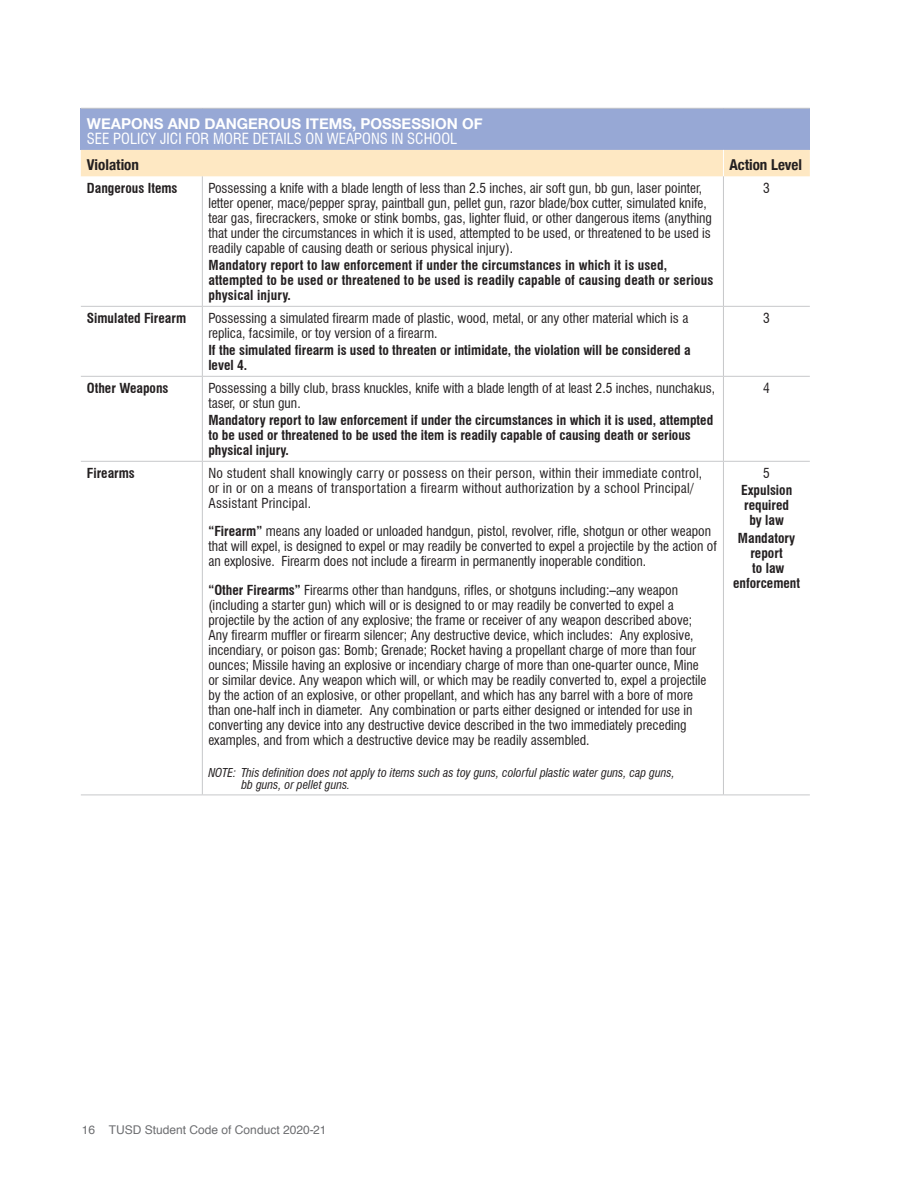
<style>
.page{position:relative;width:919px;height:1189px;background:#fff}
.page>*{position:absolute;margin:0;border:0;box-sizing:border-box;transform-origin:0 0}
.t1{font:condensed 15px "Swiss 721 BT";color:#fff}
.t2{font:700 15px "Helvetica Neue";color:#fff}
.t3{font:700 condensed 15px "Helvetica Neue";color:#231f20}
.t4{font:condensed 13.5px/15px "Swiss 721 BT";color:#231f20}
.t5{font:700 condensed 13.5px/15px "Swiss 721 BT";color:#231f20}
.t6{font:condensed 13.5px/15px "Swiss 721 BT";letter-spacing:.02em;color:#231f20}
.t7{font:italic condensed 12px/12px "Swiss 721 BT";color:#231f20}
.t8{font:12px "Helvetica";color:#6c6d70}
.s1{font-weight:700}
</style>
<div class="page">
<div style="left:81px;top:108px;width:729px;height:42px;background:#97a8d5"></div>
<div style="left:81px;top:150px;width:729px;height:26px;background:#fee8c3"></div>
<hr style="left:202px;top:176px;width:1px;height:130px;background:#c7c8ca">
<hr style="left:723px;top:176px;width:1px;height:130px;background:#c7c8ca">
<hr style="left:202px;top:307px;width:1px;height:69px;background:#c7c8ca">
<hr style="left:723px;top:307px;width:1px;height:69px;background:#c7c8ca">
<hr style="left:202px;top:377px;width:1px;height:84px;background:#c7c8ca">
<hr style="left:723px;top:377px;width:1px;height:84px;background:#c7c8ca">
<hr style="left:202px;top:462px;width:1px;height:332px;background:#c7c8ca">
<hr style="left:723px;top:462px;width:1px;height:332px;background:#c7c8ca">
<hr style="left:81px;top:306px;width:121px;height:1px;background:#c7c8ca">
<hr style="left:202px;top:306px;width:521px;height:1px;background:#c7c8ca">
<hr style="left:723px;top:306px;width:87px;height:1px;background:#c7c8ca">
<hr style="left:81px;top:376px;width:121px;height:1px;background:#c7c8ca">
<hr style="left:202px;top:376px;width:521px;height:1px;background:#c7c8ca">
<hr style="left:723px;top:376px;width:87px;height:1px;background:#c7c8ca">
<hr style="left:81px;top:461px;width:121px;height:1px;background:#c7c8ca">
<hr style="left:202px;top:461px;width:521px;height:1px;background:#c7c8ca">
<hr style="left:723px;top:461px;width:87px;height:1px;background:#c7c8ca">
<hr style="left:81px;top:794px;width:121px;height:1px;background:#c7c8ca">
<hr style="left:202px;top:794px;width:521px;height:1px;background:#c7c8ca">
<hr style="left:723px;top:794px;width:87px;height:1px;background:#c7c8ca">
<hr style="left:81px;top:108px;width:121px;height:1px;background:#c7c8ca">
<hr style="left:202px;top:108px;width:521px;height:1px;background:#c7c8ca">
<hr style="left:723px;top:108px;width:87px;height:1px;background:#c7c8ca">
<p class="t2" style="left:87px;top:112px;width:397px">WEAPONS AND DANGEROUS ITEMS, POSSESSION OF</p>
<p class="t1" style="left:87px;top:129px;width:372px">SEE POLICY JICI FOR MORE DETAILS ON WEAPONS IN SCHOOL</p>
<p class="t3" style="left:87px;top:152px;width:54px">Violation</p>
<p class="t3" style="left:729px;top:152px;width:74px">Action Level</p>
<p class="t5" style="left:87px;top:180px;width:92px">Dangerous Items</p>
<p class="t4" style="left:208px;top:180px;width:505px">Possessing a knife with a blade length of less than 2.5 inches, air soft gun, bb gun, laser pointer, letter opener, mace/pepper spray, paintball gun, pellet gun, razor blade/box cutter, simulated knife, tear gas, firecrackers, smoke or stink bombs, gas, lighter fluid, or other dangerous items (anything that under the circumstances in which it is used, attempted to be used, or threatened to be used is readily capable of causing death or serious physical injury).</p>
<p class="t5" style="left:208px;top:258px;width:506px">Mandatory report to law enforcement if under the circumstances in which it is used, attempted to be used or threatened to be used is readily capable of causing death or serious physical injury.</p>
<p class="t4" style="left:763px;top:180px;width:8px">3</p>
<p class="t5" style="left:87px;top:310px;width:101px">Simulated Firearm</p>
<p class="t4" style="left:208px;top:310px;width:481px">Possessing a simulated firearm made of plastic, wood, metal, or any other material which is a replica, facsimile, or toy version of a firearm.</p>
<p class="t5" style="left:208px;top:343px;width:484px">If the simulated firearm is used to threaten or intimidate, the violation will be considered a level 4.</p>
<p class="t5" style="left:87px;top:380px;width:83px">Other Weapons</p>
<p class="t4" style="left:208px;top:380px;width:508px">Possessing a billy club, brass knuckles, knife with a blade length of at least 2.5 inches, nunchakus, taser, or stun gun.</p>
<p class="t5" style="left:208px;top:413px;width:506px">Mandatory report to law enforcement if under the circumstances in which it is used, attempted to be used or threatened to be used the item is readily capable of causing death or serious physical injury.</p>
<p class="t5" style="left:87px;top:465px;width:50px">Firearms</p>
<p class="t6" style="left:208px;top:465px;width:496px">No student shall knowingly carry or possess on their person, within their immediate control, or in or on a means of transportation a firearm without authorization by a school Principal/<br>Assistant Principal.</p>
<p class="t4" style="left:208px;top:523px;width:510px"><span class="s1">“Firearm”</span> means any loaded or unloaded handgun, pistol, revolver, rifle, shotgun or other weapon that will expel, is designed to expel or may readily be converted to expel a projectile by the action of an explosive. Firearm does not include a firearm in permanently inoperable condition.</p>
<p class="t4" style="left:208px;top:582px;width:500px"><span class="s1">“Other Firearms”</span> Firearms other than handguns, rifles, or shotguns including:–any weapon (including a starter gun) which will or is designed to or may readily be converted to expel a projectile by the action of any explosive; the frame or receiver of any weapon described above; Any firearm muffler or firearm silencer; Any destructive device, which includes: Any explosive, incendiary, or poison gas: Bomb; Grenade; Rocket having a propellant charge of more than four ounces; Missile having an explosive or incendiary charge of more than one-quarter ounce, Mine or similar device. Any weapon which will, or which may be readily converted to, expel a projectile by the action of an explosive, or other propellant, and which has any barrel with a bore of more than one-half inch in diameter. Any combination or parts either designed or intended for use in converting any device into any destructive device described in the two immediately preceding examples, and from which a destructive device may be readily assembled.</p>
<p class="t7" style="left:241px;top:766px;width:435px;text-indent:-33px">NOTE: This definition does not apply to items such as toy guns, colorful plastic water guns, cap guns, bb guns, or pellet guns.</p>
<p class="t4" style="left:763px;top:310px;width:8px">3</p>
<p class="t4" style="left:763px;top:380px;width:8px">4</p>
<p class="t4" style="left:763px;top:465px;width:8px">5</p>
<p class="t5" style="left:741px;top:483px;width:53px;text-align:center">Expulsion required by law</p>
<p class="t5" style="left:733px;top:530px;width:69px;text-align:center">Mandatory report<br>to law enforcement</p>
<p class="t8" style="left:118px;top:1122px;width:220px">TUSD Student Code of Conduct 2019-20</p>
<p class="t8" style="left:82px;top:1121px;width:246px">16 TUSD Student Code of Conduct 2020-21</p>
</div>
